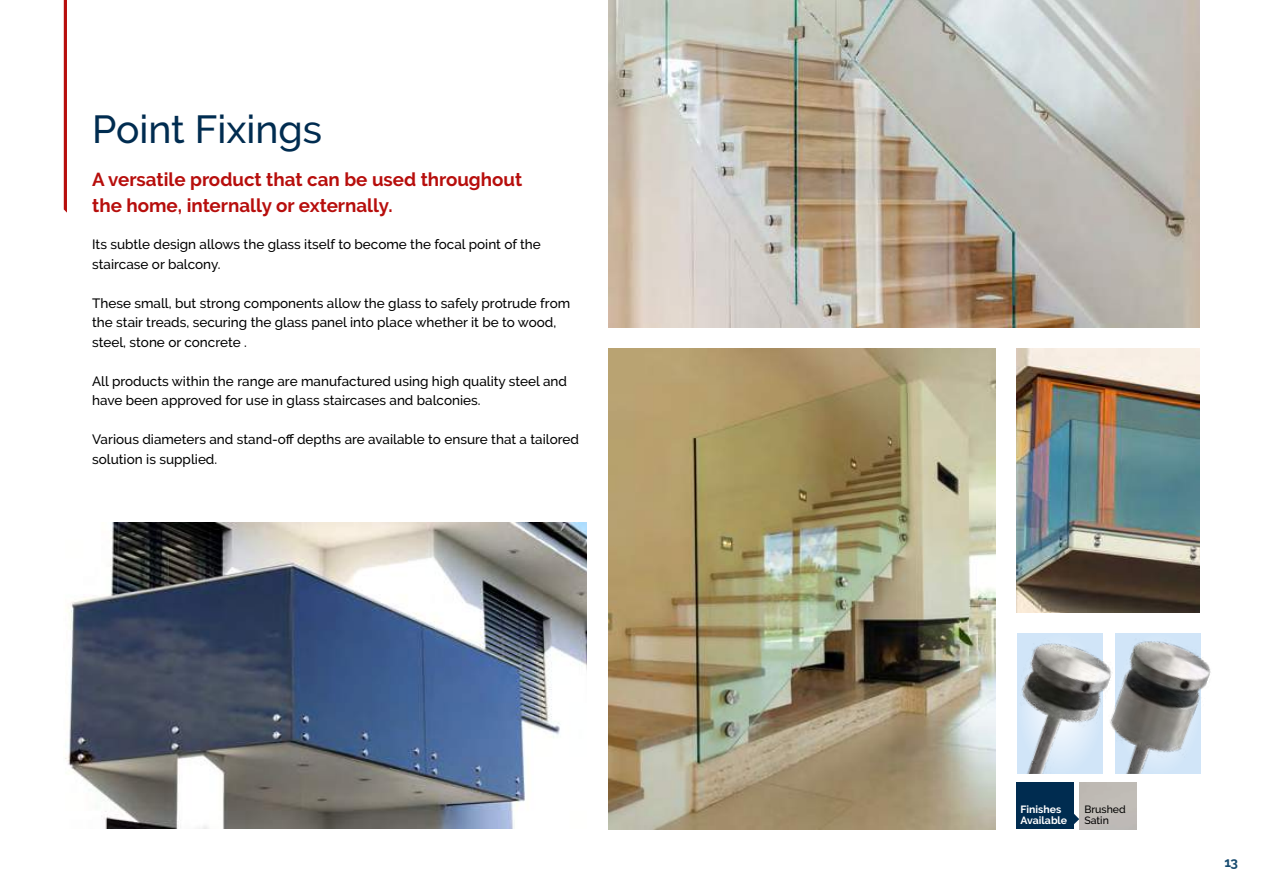
<style>
.page{position:relative;width:1263px;height:893px;background:#fff}
.page>*{position:absolute;margin:0;border:0;box-sizing:border-box;transform-origin:0 0}
.t1{font:500 39px "Raleway";color:#002c50}
.t2{font:700 18.75px/25.5px "Raleway";color:#b70e0c}
.t3{font:500 13.5px/19.5px "Raleway";color:#000}
.t4{font:700 13.5px "Raleway";color:#164a6f}
.t5{font:700 10.5px/10.5px "Raleway";color:#fff}
.t6{font:500 10.5px/10.5px "Raleway";color:#000}
</style>
<div class="page">
<div style="left:1115px;top:634px;width:85px;height:140px;background:#d1e5f8"></div>
<div style="left:1017px;top:634px;width:85px;height:140px;background:#d1e5f8"></div>
<img style="left:1021px;top:638px;width:87px;height:136px">
<img style="left:1108px;top:638px;width:103px;height:136px">
<svg style="left:64px;top:0;width:3px;height:213px"></svg>
<img style="left:65px;top:523px;width:522px;height:306px">
<img style="left:608px;top:0;width:591px;height:327px">
<img style="left:608px;top:349px;width:387px;height:480px">
<div style="left:1016px;top:782px;width:57px;height:47px;background:#002c50"></div>
<svg style="left:1073px;top:810px;width:6px;height:18px"></svg>
<img style="left:1016px;top:349px;width:183px;height:263px">
<h1 class="t1" style="left:92px;top:107px;width:231px">Point Fixings</h1>
<h2 class="t2" style="left:92px;top:167px;width:432px">A versatile product that can be used throughout the home, internally or externally.</h2>
<p class="t3" style="left:92px;top:235px;width:450px">Its subtle design allows the glass itself to become the focal point of the staircase or balcony.</p>
<p class="t3" style="left:92px;top:293px;width:480px">These small, but strong components allow the glass to safely protrude from the stair treads, securing the glass panel into place whether it be to wood, steel, stone or concrete .</p>
<p class="t3" style="left:92px;top:371px;width:476px">All products within the range are manufactured using high quality steel and have been approved for use in glass staircases and balconies.</p>
<p class="t3" style="left:92px;top:430px;width:488px">Various diameters and stand-off depths are available to ensure that a tailored solution is supplied.</p>
<p class="t5" style="left:1020px;top:804px;width:48px">Finishes<br>Available</p>
<p class="t6" style="left:1084px;top:804px;width:43px">Brushed<br>Satin</p>
<p class="t4" style="left:1224px;top:855px;width:15px">13</p>
</div>
